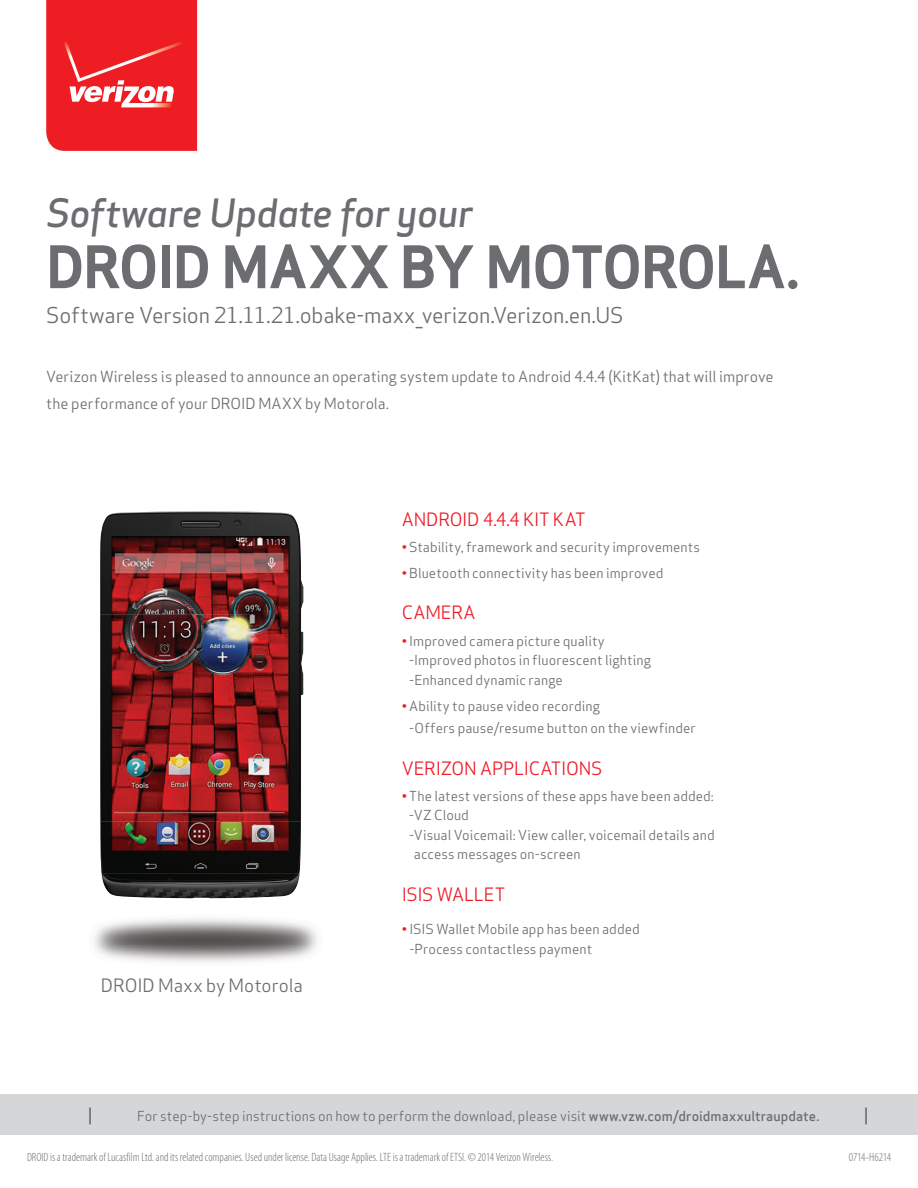
<style>
.page{position:relative;width:918px;height:1188px;background:#fff}
.page>*{position:absolute;margin:0;border:0;box-sizing:border-box;transform-origin:0 0}
.t1{font:700 57.15px "Apex Sans";letter-spacing:-.02em;color:#6c6d70}
.t2{font:italic 500 38.1px "Apex Sans";letter-spacing:-.015em;color:#6c6d70}
.t3{font:21.3px "Apex Sans";letter-spacing:-.01em;color:#6c6d70}
.t4{font:18px "Apex Sans";letter-spacing:-.01em;color:#ee1c28}
.t5{font:18px "Apex Sans";letter-spacing:-.005em;color:#6c6d70}
.t6{font:500 16.5px "Apex Sans";color:#6c6d70}
.t7{font:15px/27px "Apex Sans";color:#6c6d70}
.t8{font:13.5px/19.5px "Apex Sans";letter-spacing:.005em;color:#6c6d70}
.t9{font:300 condensed 12px "Myriad Pro";color:#6c6d70}
.t10{font:300 condensed 12px "Myriad Pro";letter-spacing:-.02em;color:#6c6d70}
.s1{color:#ee1c28}
.s2{font-weight:500}
</style>
<div class="page">
<div style="left:0;top:1095px;width:918px;height:40px;background:#d5d6d8"></div>
<svg style="left:46px;top:0;width:151px;height:151px;background:#ef2e33"></svg>
<img style="left:94px;top:873px;width:32px;height:73px">
<img style="left:126px;top:898px;width:99px;height:48px">
<img style="left:225px;top:898px;width:92px;height:48px">
<img style="left:95px;top:946px;width:221px;height:17px">
<img style="left:100px;top:511px;width:153px;height:310px">
<img style="left:253px;top:645px;width:50px;height:176px">
<img style="left:100px;top:821px;width:201px;height:52px">
<img style="left:102px;top:873px;width:198px;height:25px">
<h2 class="t2" style="left:46px;top:179px;width:429px">Software Update for your</h2>
<h1 class="t1" style="left:46px;top:230px;width:754px">DROID MAXX BY MOTOROLA.</h1>
<h3 class="t3" style="left:46px;top:298px;width:579px">Software Version 21.11.21.obake-maxx_verizon.Verizon.en.US</h3>
<p class="t7" style="left:46px;top:361px;width:729px">Verizon Wireless is pleased to announce an operating system update to Android 4.4.4 (KitKat) that will improve the performance of your DROID MAXX by Motorola.</p>
<h3 class="t5" style="left:101px;top:971px;width:204px">DROID Maxx by Motorola</h3>
<h3 class="t4" style="left:402px;top:504px;width:185px">ANDROID 4.4.4 KIT KAT</h3>
<p class="t8" style="left:402px;top:536px;width:300px"><span class="s1">•</span> Stability, framework and security improvements</p>
<p class="t8" style="left:402px;top:562px;width:263px"><span class="s1">•</span> Bluetooth connectivity has been improved</p>
<h3 class="t4" style="left:402px;top:598px;width:75px">CAMERA</h3>
<p class="t8" style="left:409px;top:630px;width:243px;text-indent:-8px"><span class="s1">•</span> Improved camera picture quality -Improved photos in fluorescent lighting -Enhanced dynamic range</p>
<p class="t8" style="left:409px;top:693px;width:288px;line-height:22.5px;text-indent:-8px"><span class="s1">•</span> Ability to pause video recording<br>-Offers pause/resume button on the viewfinder</p>
<h3 class="t4" style="left:402px;top:753px;width:202px">VERIZON APPLICATIONS</h3>
<p class="t8" style="left:409px;top:785px;width:306px;text-indent:-8px"><span class="s1">•</span> The latest versions of these apps have been added: -VZ Cloud</p>
<p class="t8" style="left:414px;top:824px;width:302px;text-indent:-5px">- Visual Voicemail: View caller, voicemail details and access messages on-screen</p>
<h3 class="t4" style="left:402px;top:880px;width:105px">ISIS WALLET</h3>
<p class="t8" style="left:409px;top:918px;width:232px;text-indent:-8px"><span class="s1">•</span> ISIS Wallet Mobile app has been added -Process contactless payment</p>
<p class="t6" style="left:88px;top:1100px;width:6px">|</p>
<p class="t8" style="left:137px;top:1105px;width:684px">For step-by-step instructions on how to perform the download, please visit <span class="s2">www.vzw.com/droidmaxxultraupdate.</span></p>
<p class="t6" style="left:864px;top:1100px;width:6px">|</p>
<p class="t9" style="left:27px;top:1150px;width:528px">DROID is a trademark of Lucasfilm Ltd. and its related companies. Used under license. Data Usage Applies. LTE is a trademark of ETSI. © 2014 Verizon Wireless.</p>
<p class="t10" style="left:849px;top:1150px;width:44px">0714-H6214</p>
</div>
